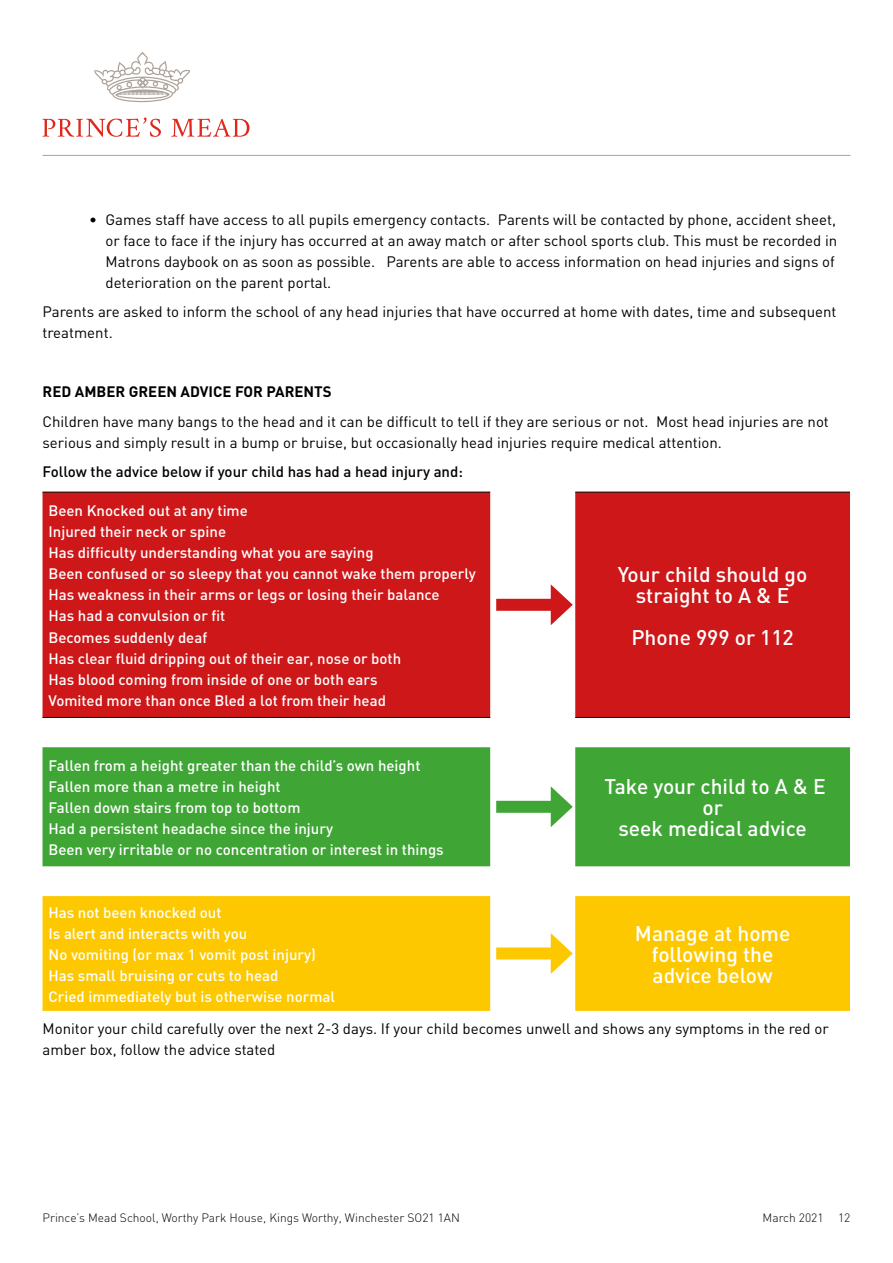
<style>
.page{position:relative;width:893px;height:1263px;background:#fff}
.page>*{position:absolute;margin:0;border:0;box-sizing:border-box;transform-origin:0 0}
.t1{font:500 21px/21px "DIN";color:#fff;text-align:center}
.t2{font:15px/21px "DIN";color:#000}
.t3{font:500 15px/21px "DIN";color:#fff}
.t4{font:500 15px "DIN";color:#000}
.t5{font:700 15px "DIN";color:#000}
.t6{font:300 12px "DIN";color:#000}
</style>
<div class="page">
<hr style="left:43px;top:155px;width:807px;height:1px;background:#aba199">
<svg style="left:94px;top:52px;width:96px;height:50px"></svg>
<svg style="left:42px;top:118px;width:119px;height:19px"></svg>
<svg style="left:171px;top:119px;width:78px;height:18px"></svg>
<svg style="left:43px;top:492px;width:807px;height:225px;fill:#cd1719"></svg>
<svg style="left:43px;top:747px;width:807px;height:119px;fill:#3fa535"></svg>
<svg style="left:43px;top:896px;width:807px;height:115px;fill:#fec800"></svg>
<hr style="left:43px;top:492px;width:447px;height:1px;background:#000">
<hr style="left:575px;top:492px;width:275px;height:1px;background:#000">
<hr style="left:43px;top:717px;width:447px;height:1px;background:#000">
<hr style="left:575px;top:717px;width:275px;height:1px;background:#000">
<div style="left:496px;top:599px;width:63px;height:12px;background:#cd1719"></div>
<svg style="left:551px;top:584px;width:22px;height:41px"></svg>
<div style="left:496px;top:801px;width:63px;height:12px;background:#3fa535"></div>
<svg style="left:551px;top:786px;width:22px;height:41px"></svg>
<div style="left:496px;top:947px;width:63px;height:12px;background:#fec800"></div>
<svg style="left:551px;top:933px;width:22px;height:41px"></svg>
<p class="t2" style="left:106px;top:209px;width:733px;text-indent:-16px">• Games staff have access to all pupils emergency contacts. Parents will be contacted by phone, accident sheet, or face to face if the injury has occurred at an away match or after school sports club. This must be recorded in Matrons daybook on as soon as possible. Parents are able to access information on head injuries and signs of deterioration on the parent portal.</p>
<p class="t2" style="left:43px;top:301px;width:795px">Parents are asked to inform the school of any head injuries that have occurred at home with dates, time and subsequent treatment.</p>
<p class="t5" style="left:43px;top:382px;width:291px">RED AMBER GREEN ADVICE FOR PARENTS</p>
<p class="t2" style="left:43px;top:411px;width:788px">Children have many bangs to the head and it can be difficult to tell if they are serious or not. Most head injuries are not serious and simply result in a bump or bruise, but occasionally head injuries require medical attention.</p>
<p class="t4" style="left:43px;top:462px;width:422px">Follow the advice below if your child has had a head injury and:</p>
<p class="t3" style="left:49px;top:500px;width:429px">Been Knocked out at any time<br>Injured their neck or spine<br>Has difficulty understanding what you are saying<br>Been confused or so sleepy that you cannot wake them properly Has weakness in their arms or legs or losing their balance<br>Has had a convulsion or fit<br>Becomes suddenly deaf<br>Has clear fluid dripping out of their ear, nose or both<br>Has blood coming from inside of one or both ears<br>Vomited more than once Bled a lot from their head</p>
<h1 class="t1" style="left:618px;top:563px;width:191px">Your child should go straight to A &amp; E</h1>
<h1 class="t1" style="left:631px;top:626px;width:164px">Phone 999 or 112</h1>
<p class="t3" style="left:49px;top:754px;width:397px">Fallen from a height greater than the child’s own height Fallen more than a metre in height<br>Fallen down stairs from top to bottom<br>Had a persistent headache since the injury<br>Been very irritable or no concentration or interest in things</p>
<p class="t3" style="left:49px;top:901px;width:288px">Has not been knocked out<br>Is alert and interacts with you<br>No vomiting (or max 1 vomit post injury)<br>Has small bruising or cuts to head<br>Cried immediately but is otherwise normal</p>
<h1 class="t1" style="left:604px;top:776px;width:223px">Take your child to A &amp; E or<br>seek medical advice</h1>
<h1 class="t1" style="left:635px;top:922px;width:157px">Manage at home following the advice below</h1>
<p class="t2" style="left:43px;top:1018px;width:788px">Monitor your child carefully over the next 2-3 days. If your child becomes unwell and shows any symptoms in the red or amber box, follow the advice stated</p>
<p class="t6" style="left:43px;top:1210px;width:419px">Prince’s Mead School, Worthy Park House, Kings Worthy, Winchester SO21 1AN</p>
<p class="t6" style="left:763px;top:1210px;width:89px">March 2021 12</p>
</div>
